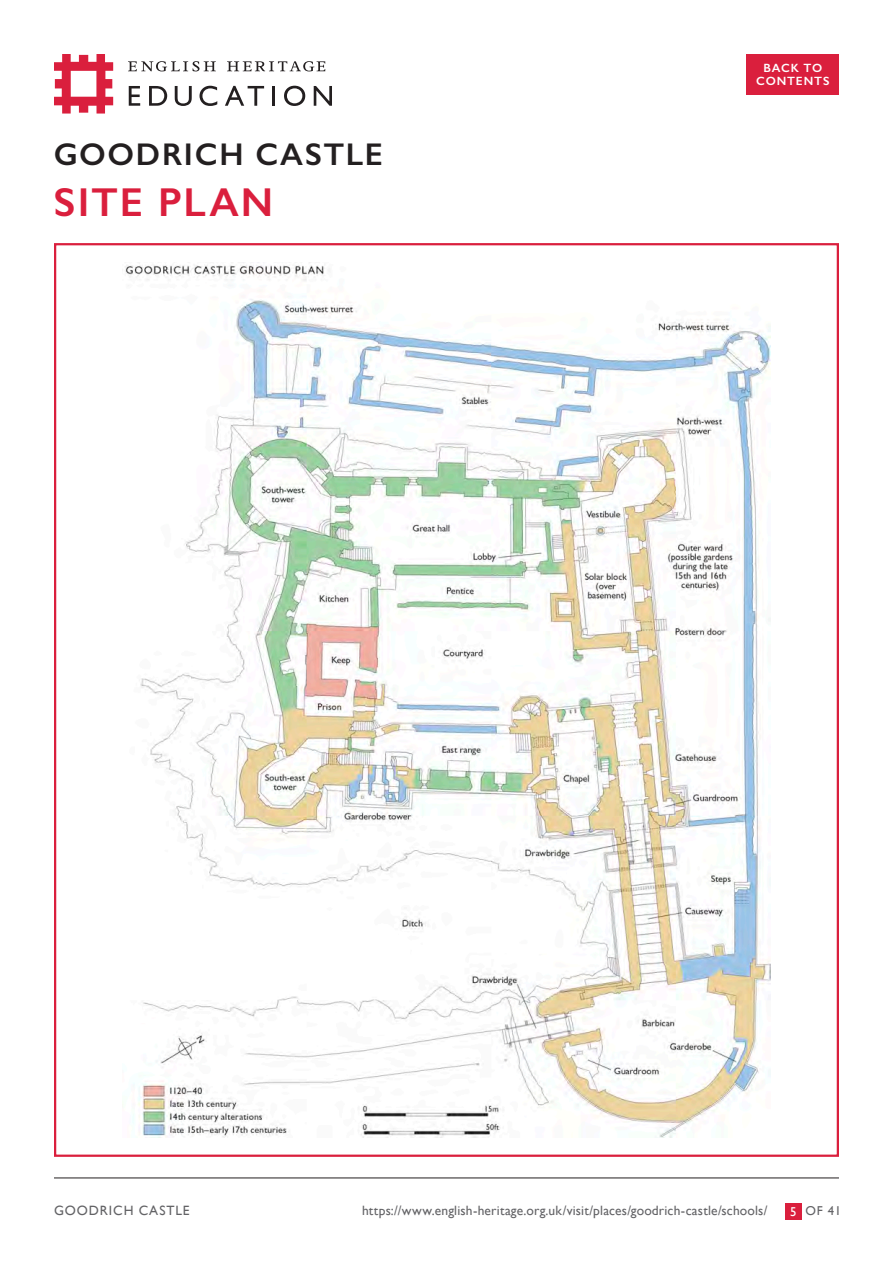
<style>
.page{position:relative;width:893px;height:1263px;background:#fff}
.page>*{position:absolute;margin:0;border:0;box-sizing:border-box;transform-origin:0 0}
.Main_Heading{font:600 40.5px "Gill Sans";letter-spacing:.05em;color:#da1f3d}
.Main_Heading-2{font:600 31.5px "Gill Sans";letter-spacing:.05em;color:#231f20}
.t1{font:13.5px "Gill Sans";letter-spacing:.015em;color:#636366}
.t2{font:13.5px "Gill Sans";letter-spacing:.07em;color:#636366}
.t3{font:12.9px "Gill Sans";color:#636366}
.t4{font:600 12px/13.5px "Gill Sans";letter-spacing:.065em;color:#fff;text-align:center}
.s1{color:#fff}
</style>
<div class="page">
<hr style="left:54px;top:1177px;width:785px;height:1px;background:#231f20">
<div style="left:785px;top:1203px;width:16px;height:16px;background:#da1f3d"></div>
<svg style="left:128px;top:61px;width:88px;height:10px"></svg>
<svg style="left:227px;top:61px;width:98px;height:10px"></svg>
<svg style="left:54px;top:54px;width:59px;height:60px"></svg>
<svg style="left:129px;top:86px;width:11px;height:20px"></svg>
<svg style="left:149px;top:86px;width:18px;height:20px"></svg>
<svg style="left:175px;top:86px;width:17px;height:20px"></svg>
<svg style="left:200px;top:86px;width:17px;height:20px"></svg>
<svg style="left:225px;top:86px;width:39px;height:20px"></svg>
<hr style="left:272px;top:86px;width:3px;height:20px;background:#231f20">
<svg style="left:284px;top:86px;width:21px;height:20px"></svg>
<svg style="left:314px;top:86px;width:18px;height:20px"></svg>
<div style="left:747px;top:54px;width:92px;height:40px;background:#da1f3d"></div>
<img style="left:125px;top:265px;width:645px;height:872px">
<p class="Main_Heading-2" style="left:54px;top:135px;width:331px">GOODRICH CASTLE</p>
<p class="Main_Heading" style="left:54px;top:178px;width:221px">SITE PLAN</p>
<p class="t4" style="left:756px;top:61px;width:75px">BACK TO<br>CONTENTS</p>
<p class="t2" style="left:54px;top:1203px;width:137px">GOODRICH CASTLE</p>
<p class="t1" style="left:362px;top:1203px;width:407px">https://www.english-heritage.org.uk/visit/places/goodrich-castle/schools/</p>
<p class="t3" style="left:790px;top:1203px;width:53px"><span class="s1">5</span> OF 41</p>
</div>
